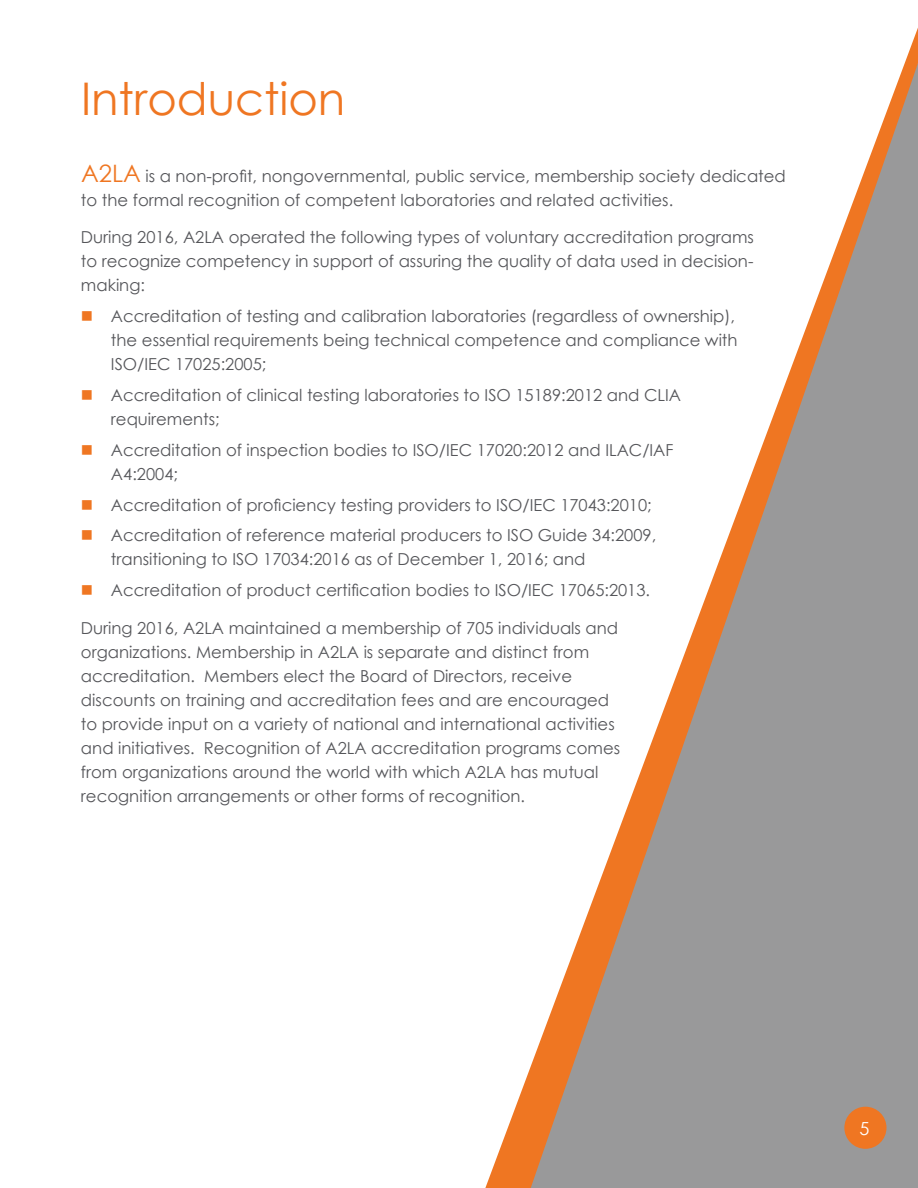
<style>
.page{position:relative;width:918px;height:1188px;background:#fff}
.page>*{position:absolute;margin:0;border:0;box-sizing:border-box;transform-origin:0 0}
.t1{font:45px "Century Gothic";color:#ef7622}
.t2{font:18px "Century Gothic";color:#fff}
.t3{font:16.5px/24px "Century Gothic";color:#55565a}
.s1{font-size:24px;color:#ef7622}
.s2{color:#ef7622}
</style>
<div class="page">
<svg style="left:485px;top:28px;width:433px;height:1160px"></svg>
<h1 class="t1" style="left:81px;top:67px;width:266px">Introduction</h1>
<p class="t3" style="left:81px;top:164px;width:706px"><span class="s1">A2LA</span> is a non-profit, nongovernmental, public service, membership society dedicated to the formal recognition of competent laboratories and related activities.</p>
<p class="t3" style="left:81px;top:225px;width:674px;text-align:justify">During 2016, A2LA operated the following types of voluntary accreditation programs to recognize competency in support of assuring the quality of data used in decision&shy;making:</p>
<p class="t3" style="left:111px;top:304px;width:628px;text-indent:-30px"><span class="s2">■</span> Accreditation of testing and calibration laboratories (regardless of ownership), the essential requirements being technical competence and compliance with<br>ISO/IEC 17025:2005;</p>
<p class="t3" style="left:111px;top:383px;width:572px;text-indent:-30px"><span class="s2">■</span> Accreditation of clinical testing laboratories to ISO 15189:2012 and CLIA requirements;</p>
<p class="t3" style="left:111px;top:438px;width:564px;text-indent:-30px"><span class="s2">■</span> Accreditation of inspection bodies to ISO/IEC 17020:2012 and ILAC/IAF<br>A4:2004;</p>
<p class="t3" style="left:81px;top:492px;width:572px"><span class="s2">■</span> Accreditation of proficiency testing providers to ISO/IEC 17043:2010;</p>
<p class="t3" style="left:111px;top:523px;width:547px;text-indent:-30px"><span class="s2">■</span> Accreditation of reference material producers to ISO Guide 34:2009, transitioning to ISO 17034:2016 as of December 1, 2016; and</p>
<p class="t3" style="left:81px;top:578px;width:571px"><span class="s2">■</span> Accreditation of product certification bodies to ISO/IEC 17065:2013.</p>
<p class="t3" style="left:81px;top:615px;width:541px">During 2016, A2LA maintained a membership of 705 individuals and organizations. Membership in A2LA is separate and distinct from accreditation. Members elect the Board of Directors, receive discounts on training and accreditation fees and are encouraged to provide input on a variety of national and international activities and initiatives. Recognition of A2LA accreditation programs comes from organizations around the world with which A2LA has mutual recognition arrangements or other forms of recognition.</p>
<p class="t2" style="left:860px;top:1115px;width:11px">5</p>
</div>
